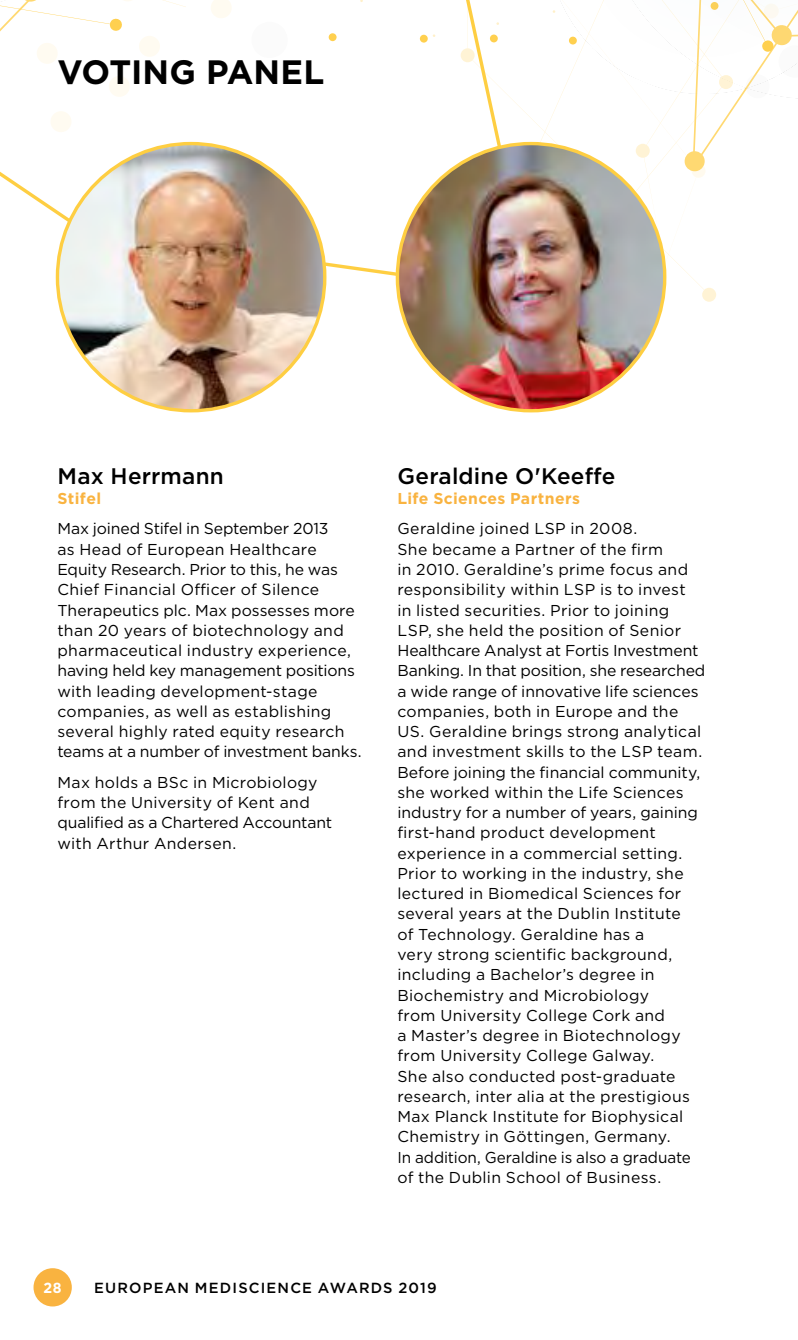
<style>
.page{position:relative;width:798px;height:1340px;background:#fff}
.page>*{position:absolute;margin:0;border:0;box-sizing:border-box;transform-origin:0 0}
.t1{font:700 33.75px "Gotham";color:#000}
.t2{font:500 22.5px "Gotham";letter-spacing:.01em;color:#000}
.t3{font:15.75px/20.2px "Gotham";letter-spacing:.02em;color:#000}
.t4{font:700 15.75px "Gotham";letter-spacing:.025em;color:#f9b340}
.t5{font:500 14.62px "Gotham";letter-spacing:.08em;color:#000}
.t6{font:700 14.62px "Gotham";color:#fff}
</style>
<div class="page">
<div style="left:33px;top:1268px;width:39px;height:38px;background:#f9b340;border-radius:50%"></div>
<svg style="left:0;top:0;width:797px;height:413px"></svg>
<img style="left:57px;top:144px;width:267px;height:267px;border-radius:134px">
<h1 class="t1" style="left:57px;top:50px;width:268px">VOTING PANEL</h1>
<h2 class="t2" style="left:57px;top:461px;width:168px">Max Herrmann</h2>
<p class="t4" style="left:57px;top:488px;width:45px">Stifel</p>
<p class="t3" style="left:57px;top:518px;width:305px">Max joined Stifel in September 2013<br>as Head of European Healthcare Equity Research. Prior to this, he was Chief Financial Officer of Silence Therapeutics plc. Max possesses more than 20 years of biotechnology and pharmaceutical industry experience, having held key management positions with leading development-stage companies, as well as establishing several highly rated equity research teams at a number of investment banks.</p>
<p class="t3" style="left:57px;top:771px;width:276px">Max holds a BSc in Microbiology from the University of Kent and qualified as a Chartered Accountant with Arthur Andersen.</p>
<h2 class="t2" style="left:397px;top:461px;width:219px">Geraldine O'Keeffe</h2>
<p class="t4" style="left:397px;top:488px;width:184px">Life Sciences Partners</p>
<p class="t3" style="left:397px;top:518px;width:309px">Geraldine joined LSP in 2008.<br>She became a Partner of the firm<br>in 2010. Geraldine’s prime focus and responsibility within LSP is to invest<br>in listed securities. Prior to joining LSP, she held the position of Senior Healthcare Analyst at Fortis Investment Banking. In that position, she researched a wide range of innovative life sciences companies, both in Europe and the US. Geraldine brings strong analytical and investment skills to the LSP team.<br>Before joining the financial community, she worked within the Life Sciences industry for a number of years, gaining first-hand product development experience in a commercial setting.<br>Prior to working in the industry, she lectured in Biomedical Sciences for several years at the Dublin Institute<br>of Technology. Geraldine has a<br>very strong scientific background, including a Bachelor’s degree in Biochemistry and Microbiology<br>from University College Cork and<br>a Master’s degree in Biotechnology from University College Galway.<br>She also conducted post-graduate research, inter alia at the prestigious Max Planck Institute for Biophysical Chemistry in Göttingen, Germany.<br>In addition, Geraldine is also a graduate of the Dublin School of Business.</p>
<p class="t6" style="left:44px;top:1277px;width:20px">28</p>
<p class="t5" style="left:94px;top:1277px;width:344px">EUROPEAN MEDISCIENCE AWARDS 2019</p>
</div>
